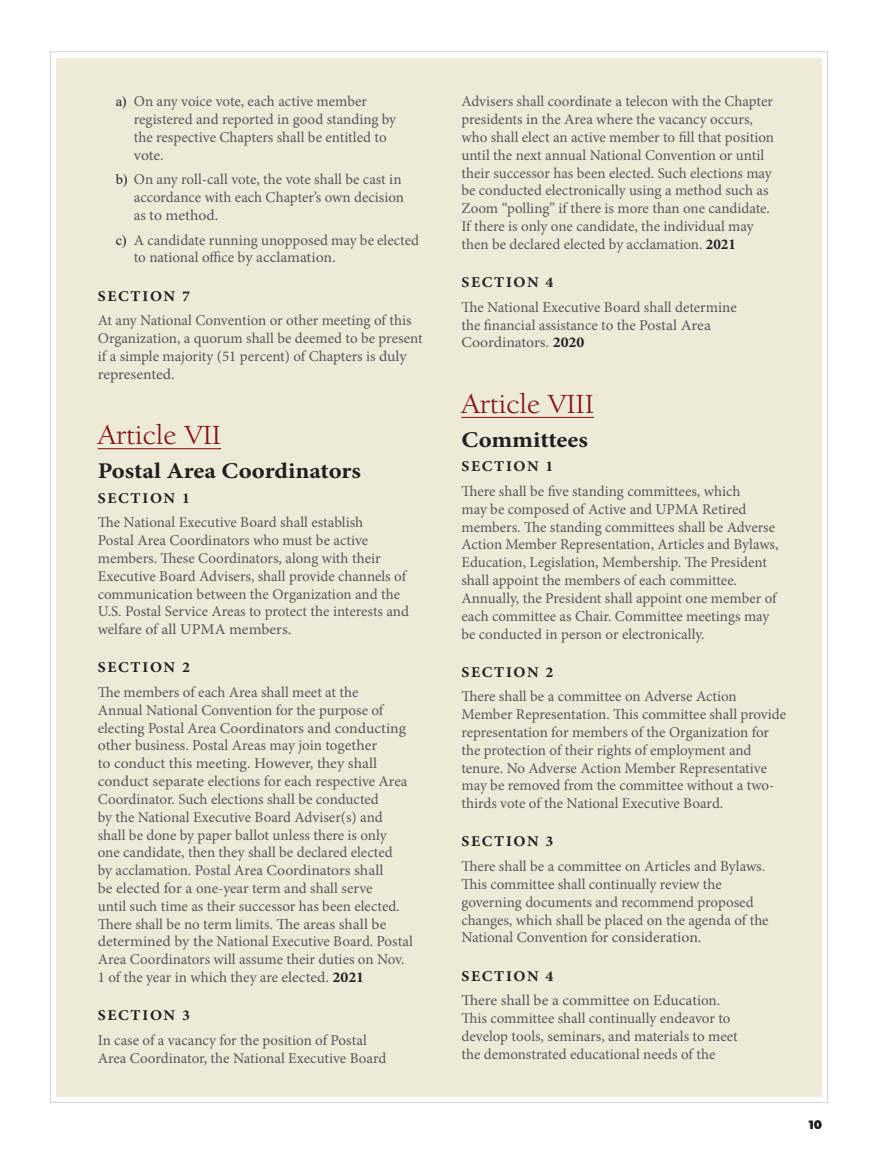
<style>
.page{position:relative;width:878px;height:1168px;background:#fff}
.page>*{position:absolute;margin:0;border:0;box-sizing:border-box;transform-origin:0 0}
.Heading_2{font:28.5px "ITC Berkeley Old Style Book";color:#840f12;scale:1.1 1}
.Heading_3{font:700 22.5px "Minion Pro";color:#231f20;scale:1.1 1}
.Body_Text{font:15px/17.9px "Minion Pro";color:#57585a}
.Body_Text-2{font:15px/17.9px "Minion Pro";color:#57585a;scale:1.05 1}
.Heading_4{font:700 15px "Minion Pro";letter-spacing:.105em;color:#231f20;scale:1.05 1}
.t1{font:900 12px "Montserrat";color:#231f20}
.s1{font-family:"Times New Roman";font-size:14.25px;color:#231f20}
.s2{font-weight:700;color:#231f20}
</style>
<div class="page">
<div style="left:56px;top:58px;width:765px;height:1038px;background:#edead8"></div>
<hr style="left:98px;top:448px;width:123px;height:1px;background:#840f12">
<hr style="left:461px;top:417px;width:133px;height:1px;background:#840f12">
<p class="Body_Text" style="left:134px;top:93px;width:264px;text-indent:-18px"><span class="s1">a)</span> On any voice vote, each active member registered and reported in good standing by the respective Chapters shall be entitled to vote.</p>
<p class="Body_Text" style="left:134px;top:171px;width:272px;text-indent:-18px"><span class="s1">b)</span> On any roll-call vote, the vote shall be cast in accordance with each Chapter’s own decision as to method.</p>
<p class="Body_Text" style="left:134px;top:231px;width:287px;text-indent:-18px"><span class="s1">c)</span> A candidate running unopposed may be elected to national office by acclamation.</p>
<p class="Heading_4" style="left:98px;top:285px;width:89px">SECTION 7</p>
<p class="Body_Text" style="left:98px;top:312px;width:326px">At any National Convention or other meeting of this Organization, a quorum shall be deemed to be present if a simple majority (51 percent) of Chapters is duly represented.</p>
<p class="Heading_2" style="left:98px;top:418px;width:114px">Article VII</p>
<p class="Heading_3" style="left:98px;top:455px;width:241px">Postal Area Coordinators</p>
<p class="Heading_4" style="left:98px;top:487px;width:89px">SECTION 1</p>
<p class="Body_Text" style="left:98px;top:514px;width:313px">The National Executive Board shall establish<br>Postal Area Coordinators who must be active members. These Coordinators, along with their Executive Board Advisers, shall provide channels of communication between the Organization and the U.S. Postal Service Areas to protect the interests and welfare of all UPMA members.</p>
<p class="Heading_4" style="left:98px;top:657px;width:89px">SECTION 2</p>
<p class="Body_Text" style="left:98px;top:683px;width:316px">The members of each Area shall meet at the<br>Annual National Convention for the purpose of electing Postal Area Coordinators and conducting other business. Postal Areas may join together<br>to conduct this meeting. However, they shall conduct separate elections for each respective Area Coordinator. Such elections shall be conducted<br>by the National Executive Board Adviser(s) and shall be done by paper ballot unless there is only<br>one candidate, then they shall be declared elected<br>by acclamation. Postal Area Coordinators shall<br>be elected for a one-year term and shall serve<br>until such time as their successor has been elected.<br>There shall be no term limits. The areas shall be determined by the National Executive Board. Postal Area Coordinators will assume their duties on Nov.<br>1 of the year in which they are elected. <span class="s2">2021</span></p>
<p class="Heading_4" style="left:98px;top:1005px;width:89px">SECTION 3</p>
<p class="Body_Text" style="left:98px;top:1031px;width:290px">In case of a vacancy for the position of Postal<br>Area Coordinator, the National Executive Board</p>
<p class="Body_Text" style="left:461px;top:93px;width:314px">Advisers shall coordinate a telecon with the Chapter presidents in the Area where the vacancy occurs, who shall elect an active member to fill that position until the next annual National Convention or until their successor has been elected. Such elections may be conducted electronically using a method such as Zoom “polling” if there is more than one candidate.<br>If there is only one candidate, the individual may then be declared elected by acclamation. <span class="s2">2021</span></p>
<p class="Heading_4" style="left:461px;top:272px;width:89px">SECTION 4</p>
<p class="Body_Text" style="left:461px;top:298px;width:277px">The National Executive Board shall determine the financial assistance to the Postal Area<br>Coordinators. <span class="s2">2020</span></p>
<p class="Heading_2" style="left:461px;top:387px;width:122px">Article VIII</p>
<p class="Heading_3" style="left:461px;top:424px;width:116px">Committees</p>
<p class="Heading_4" style="left:461px;top:456px;width:89px">SECTION 1</p>
<p class="Body_Text" style="left:461px;top:482px;width:318px">There shall be five standing committees, which<br>may be composed of Active and UPMA Retired members. The standing committees shall be Adverse Action Member Representation, Articles and Bylaws, Education, Legislation, Membership. The President shall appoint the members of each committee.<br>Annually, the President shall appoint one member of each committee as Chair. Committee meetings may be conducted in person or electronically.</p>
<p class="Heading_4" style="left:461px;top:661px;width:89px">SECTION 2</p>
<p class="Body_Text" style="left:461px;top:688px;width:326px">There shall be a committee on Adverse Action Member Representation. This committee shall provide representation for members of the Organization for the protection of their rights of employment and tenure. No Adverse Action Member Representative may be removed from the committee without a two&shy;thirds vote of the National Executive Board.</p>
<p class="Heading_4" style="left:461px;top:831px;width:89px">SECTION 3</p>
<p class="Body_Text" style="left:461px;top:857px;width:309px">There shall be a committee on Articles and Bylaws.<br>This committee shall continually review the governing documents and recommend proposed changes, which shall be placed on the agenda of the National Convention for consideration.</p>
<p class="Heading_4" style="left:461px;top:965px;width:89px">SECTION 4</p>
<p class="Body_Text-2" style="left:461px;top:991px;width:265px">There shall be a committee on Education.<br>This committee shall continually endeavor to develop tools, seminars, and materials to meet the demonstrated educational needs of the</p>
<p class="t1" style="left:808px;top:1116px;width:15px">10</p>
</div>
